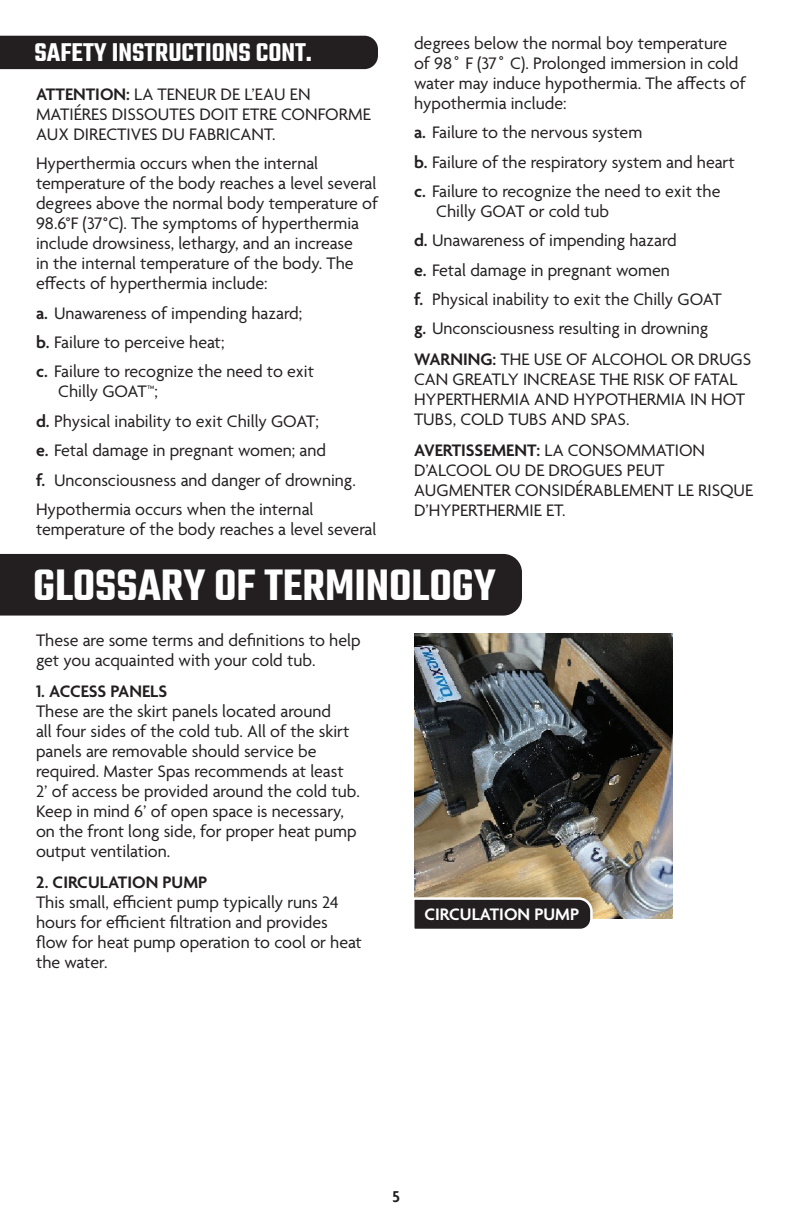
<style>
.page{position:relative;width:792px;height:1224px;background:#fff}
.page>*{position:absolute;margin:0;border:0;box-sizing:border-box;transform-origin:0 0}
.Teko_Heading{font:600 48px "Teko";color:#fff}
.Teko_-_Sub_Head{font:600 28px "Teko";color:#fff}
.Body_Copy{font:18px/20px "Agenda";color:#231f20}
.BOLD_-_Body_Copy{font:600 18px "Agenda";color:#231f20}
.Picture_Labels{font:600 18px "Agenda";color:#fff}
.t1{font:600 17px "Agenda";color:#231f20}
.s1{font-weight:600}
</style>
<div class="page">
<div style="left:0;top:36px;width:378px;height:33px;background:#231f20"></div>
<div style="left:0;top:554px;width:522px;height:62px;background:#231f20"></div>
<img style="left:414px;top:634px;width:258px;height:284px">
<svg style="left:414px;top:896px;width:180px;height:33px;background:#403c3a"></svg>
<p class="Teko_-_Sub_Head" style="left:35px;top:35px;width:279px">SAFETY INSTRUCTIONS CONT.</p>
<p class="Body_Copy" style="left:36px;top:85px;width:336px"><span class="s1">ATTENTION:</span> LA TENEUR DE L’EAU EN<br>MATIÉRES DISSOUTES DOIT ETRE CONFORME<br>AUX DIRECTIVES DU FABRICANT.</p>
<p class="Body_Copy" style="left:36px;top:155px;width:344px">Hyperthermia occurs when the internal temperature of the body reaches a level several degrees above the normal body temperature of 98.6°F (37°C). The symptoms of hyperthermia include drowsiness, lethargy, and an increase<br>in the internal temperature of the body. The effects of hyperthermia include:</p>
<p class="Body_Copy" style="left:36px;top:304px;width:268px"><span class="s1">a.</span> Unawareness of impending hazard;</p>
<p class="Body_Copy" style="left:36px;top:333px;width:190px"><span class="s1">b.</span> Failure to perceive heat;</p>
<p class="Body_Copy" style="left:58px;top:363px;width:257px;text-indent:-22px"><span class="s1">c.</span> Failure to recognize the need to exit<br>Chilly GOAT™;</p>
<p class="Body_Copy" style="left:36px;top:412px;width:284px"><span class="s1">d.</span> Physical inability to exit Chilly GOAT;</p>
<p class="Body_Copy" style="left:36px;top:442px;width:292px"><span class="s1">e.</span> Fetal damage in pregnant women; and</p>
<p class="Body_Copy" style="left:36px;top:471px;width:321px"><span class="s1">f.</span> Unconsciousness and danger of drowning.</p>
<p class="Body_Copy" style="left:36px;top:500px;width:342px">Hypothermia occurs when the internal temperature of the body reaches a level several</p>
<p class="Body_Copy" style="left:414px;top:34px;width:333px">degrees below the normal boy temperature of 98˚ F (37˚ C). Prolonged immersion in cold water may induce hypothermia. The affects of hypothermia include:</p>
<p class="Body_Copy" style="left:414px;top:124px;width:230px"><span class="s1">a.</span> Failure to the nervous system</p>
<p class="Body_Copy" style="left:414px;top:153px;width:322px"><span class="s1">b.</span> Failure of the respiratory system and heart</p>
<p class="Body_Copy" style="left:436px;top:182px;width:286px;text-indent:-22px"><span class="s1">c.</span> Failure to recognize the need to exit the<br>Chilly GOAT or cold tub</p>
<p class="Body_Copy" style="left:414px;top:232px;width:264px"><span class="s1">d.</span> Unawareness of impending hazard</p>
<p class="Body_Copy" style="left:414px;top:261px;width:257px"><span class="s1">e.</span> Fetal damage in pregnant women</p>
<p class="Body_Copy" style="left:414px;top:290px;width:309px"><span class="s1">f.</span> Physical inability to exit the Chilly GOAT</p>
<p class="Body_Copy" style="left:414px;top:320px;width:296px"><span class="s1">g.</span> Unconsciousness resulting in drowning</p>
<p class="Body_Copy" style="left:414px;top:351px;width:339px"><span class="s1">WARNING:</span> THE USE OF ALCOHOL OR DRUGS CAN GREATLY INCREASE THE RISK OF FATAL HYPERTHERMIA AND HYPOTHERMIA IN HOT TUBS, COLD TUBS AND SPAS.</p>
<p class="Body_Copy" style="left:414px;top:442px;width:341px"><span class="s1">AVERTISSEMENT:</span> LA CONSOMMATION<br>D’ALCOOL OU DE DROGUES PEUT<br>AUGMENTER CONSIDÉRABLEMENT LE RISQUE<br>D’HYPERTHERMIE ET.</p>
<p class="Teko_Heading" style="left:33px;top:556px;width:464px">GLOSSARY OF TERMINOLOGY</p>
<p class="Body_Copy" style="left:36px;top:632px;width:326px">These are some terms and definitions to help get you acquainted with your cold tub.</p>
<p class="BOLD_-_Body_Copy" style="left:36px;top:682px;width:133px">1. ACCESS PANELS</p>
<p class="Body_Copy" style="left:36px;top:702px;width:325px">These are the skirt panels located around<br>all four sides of the cold tub. All of the skirt panels are removable should service be required. Master Spas recommends at least<br>2’ of access be provided around the cold tub.<br>Keep in mind 6’ of open space is necessary, on the front long side, for proper heat pump output ventilation.</p>
<p class="BOLD_-_Body_Copy" style="left:36px;top:872px;width:173px">2. CIRCULATION PUMP</p>
<p class="Body_Copy" style="left:36px;top:893px;width:328px">This small, efficient pump typically runs 24 hours for efficient filtration and provides flow for heat pump operation to cool or heat the water.</p>
<p class="Picture_Labels" style="left:425px;top:904px;width:156px">CIRCULATION PUMP</p>
<p class="t1" style="left:392px;top:1188px;width:9px">5</p>
</div>
